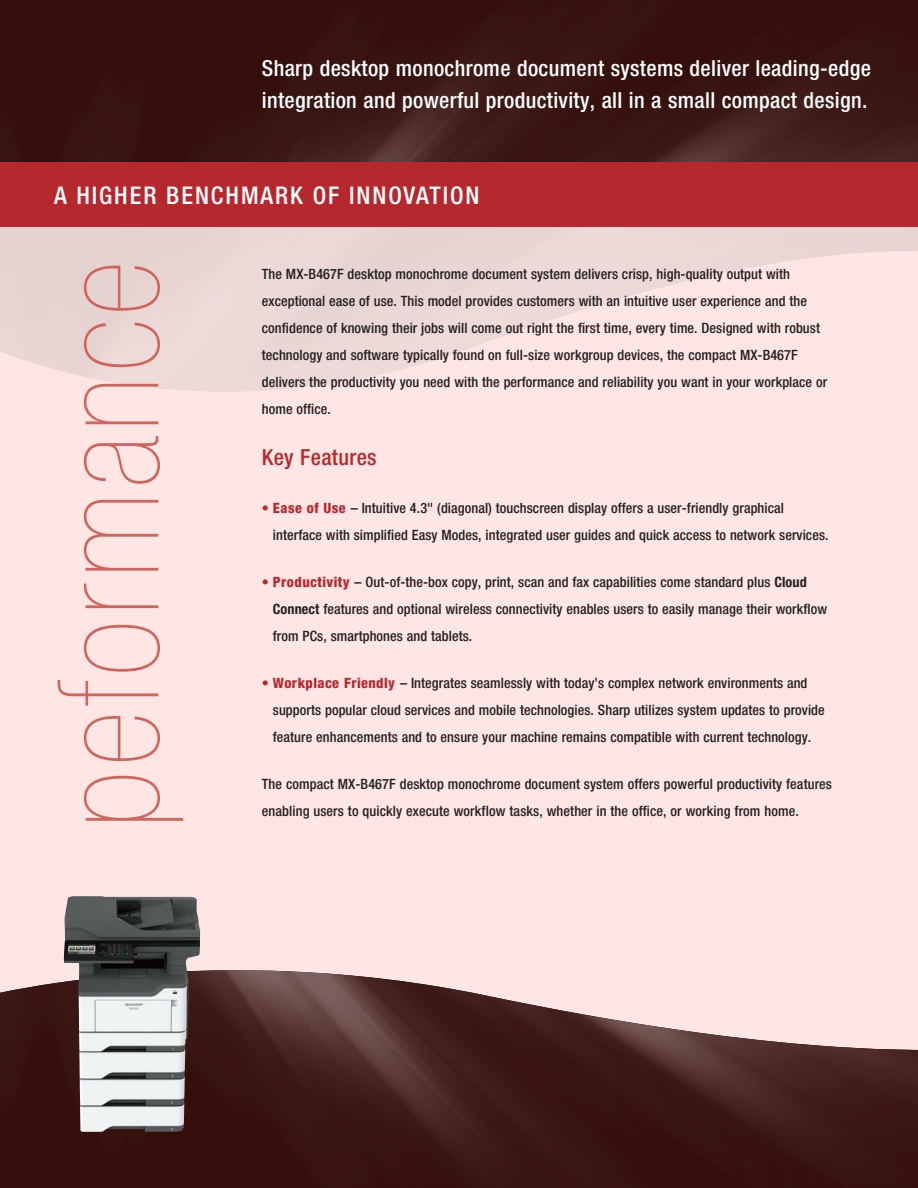
<style>
.page{position:relative;width:918px;height:1188px;background:#fff}
.page>*{position:absolute;margin:0;border:0;box-sizing:border-box;transform-origin:0 0}
.t1{font:200 condensed 141px "Helvetica Neue LT Std";letter-spacing:.03em;color:#d1645d}
.Title_White_Helvetic{font:500 condensed 24.3px "Helvetica Neue LT Std";letter-spacing:.08em;color:#fff}
.Sales_Lead-in_Blurb{font:500 condensed 22.2px/31.5px "Helvetica Neue LT Std";letter-spacing:.015em;color:#fff}
.Intro_Text_Pos_Posit{font:500 condensed 22.2px "Helvetica Neue LT Std";letter-spacing:.015em;color:#b6282d}
.Intro_Text_Pos_Posit-2{font:500 condensed 14.25px/27px "Helvetica Neue LT Std";letter-spacing:.005em;color:#231f20}
.s1{color:#b6282d}
.s2{font-weight:800;color:#b6282d}
.s3{font-weight:700}
</style>
<div class="page">
<div style="left:0;top:216px;width:918px;height:972px;background:#fde6e4"></div>
<img style="left:0;top:0;width:918px;height:162px">
<img style="left:0;top:970px;width:918px;height:218px">
<div style="left:0;top:162px;width:918px;height:65px;background:#b6282d"></div>
<img style="left:64px;top:896px;width:136px;height:236px">
<p class="Sales_Lead-in_Blurb" style="left:262px;top:52px;width:611px">Sharp desktop monochrome document systems deliver leading-edge integration and powerful productivity, all in a small compact design.</p>
<p class="Title_White_Helvetic" style="left:54px;top:181px;width:427px">A HIGHER BENCHMARK OF INNOVATION</p>
<p class="t1" style="left:32px;top:828px;width:568px;rotate:-90deg">peformance</p>
<p class="Intro_Text_Pos_Posit-2" style="left:262px;top:260px;width:567px">The MX-B467F desktop monochrome document system delivers crisp, high-quality output with exceptional ease of use. This model provides customers with an intuitive user experience and the confidence of knowing their jobs will come out right the first time, every time. Designed with robust technology and software typically found on full-size workgroup devices, the compact MX-B467F delivers the productivity you need with the performance and reliability you want in your workplace or home office.</p>
<p class="Intro_Text_Pos_Posit" style="left:262px;top:444px;width:116px">Key Features</p>
<p class="Intro_Text_Pos_Posit-2" style="left:273px;top:494px;width:557px;text-indent:-11px"><span class="s1">•</span> <span class="s2">Ease of Use</span> – Intuitive 4.3" (diagonal) touchscreen display offers a user-friendly graphical interface with simplified Easy Modes, integrated user guides and quick access to network services.</p>
<p class="Intro_Text_Pos_Posit-2" style="left:273px;top:568px;width:556px;text-indent:-11px"><span class="s1">•</span> <span class="s2">Productivity</span> – Out-of-the-box copy, print, scan and fax capabilities come standard plus <span class="s3">Cloud<br>Connect</span> features and optional wireless connectivity enables users to easily manage their workflow from PCs, smartphones and tablets.</p>
<p class="Intro_Text_Pos_Posit-2" style="left:273px;top:669px;width:553px;text-indent:-11px"><span class="s1">•</span> <span class="s2">Workplace Friendly</span> – Integrates seamlessly with today’s complex network environments and supports popular cloud services and mobile technologies. Sharp utilizes system updates to provide feature enhancements and to ensure your machine remains compatible with current technology.</p>
<p class="Intro_Text_Pos_Posit-2" style="left:262px;top:771px;width:572px">The compact MX-B467F desktop monochrome document system offers powerful productivity features enabling users to quickly execute workflow tasks, whether in the office, or working from home.</p>
</div>
